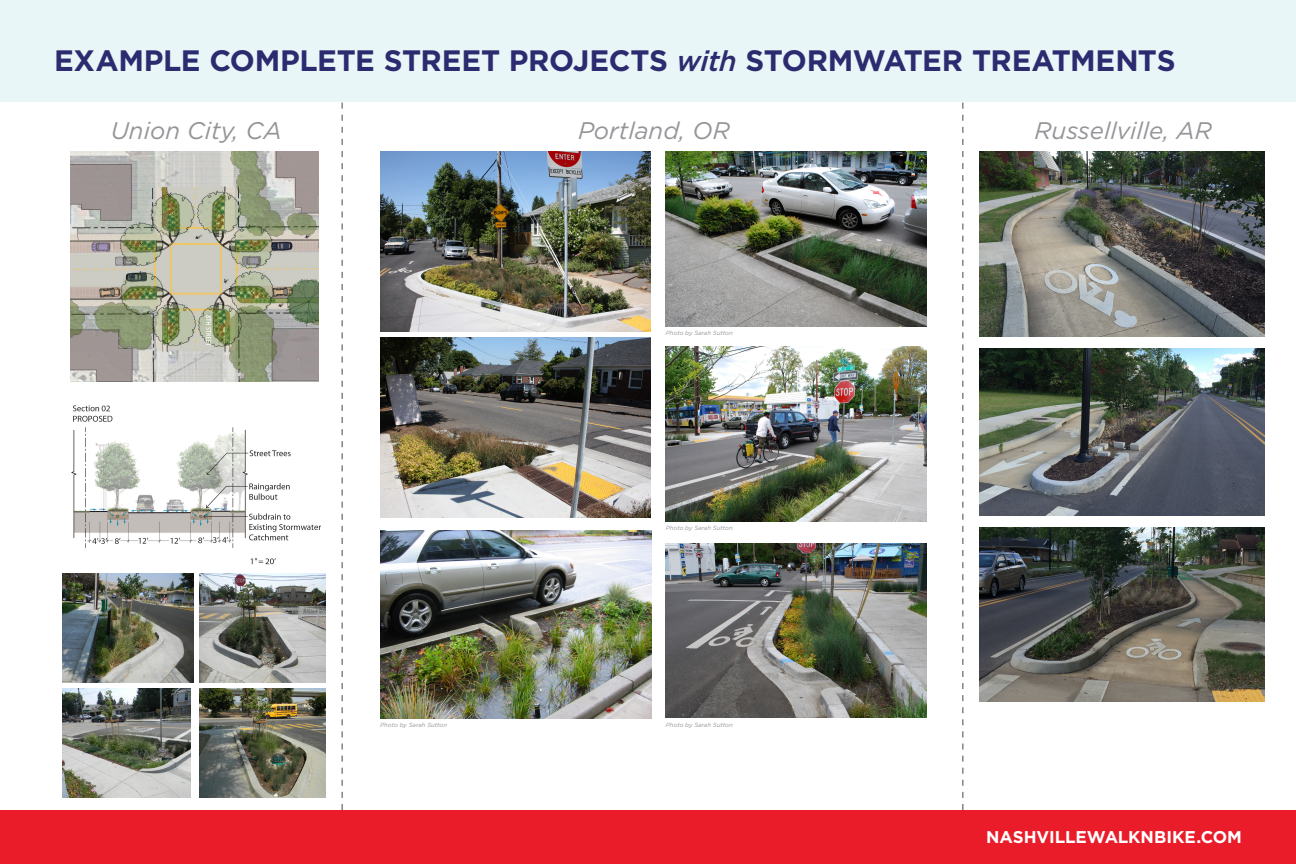
<style>
.page{position:relative;width:1296px;height:864px;background:#fff}
.page>*{position:absolute;margin:0;border:0;box-sizing:border-box;transform-origin:0 0}
.t1{font:700 29.5px "Gotham";letter-spacing:-.015em;color:#2d2b70}
.t2{font:italic 24px "Gotham";color:#939598}
.t3{font:700 17px "Gotham";letter-spacing:-.005em;color:#fff}
.t4{font:italic 6px "Gotham";color:#939598}
.s1{font-weight:500;font-style:italic;font-size:28.5px}
</style>
<div class="page">
<div style="left:0;top:0;width:1296px;height:102px;background:#e9f6f8"></div>
<div style="left:0;top:810px;width:1296px;height:54px;background:#ea1c2a"></div>
<svg style="left:342px;top:103px;width:1px;height:707px"></svg>
<svg style="left:962px;top:103px;width:1px;height:707px"></svg>
<img style="left:70px;top:152px;width:249px;height:229px">
<img style="left:71px;top:405px;width:250px;height:172px">
<img style="left:200px;top:573px;width:126px;height:109px">
<img style="left:62px;top:688px;width:129px;height:109px">
<img style="left:200px;top:688px;width:126px;height:109px">
<img style="left:62px;top:573px;width:131px;height:109px">
<img style="left:380px;top:530px;width:272px;height:188px">
<img style="left:666px;top:152px;width:261px;height:175px">
<img style="left:666px;top:346px;width:261px;height:175px">
<img style="left:666px;top:543px;width:261px;height:175px">
<img style="left:380px;top:152px;width:270px;height:180px">
<img style="left:380px;top:337px;width:270px;height:180px">
<img style="left:979px;top:348px;width:286px;height:167px">
<img style="left:979px;top:152px;width:286px;height:184px">
<img style="left:979px;top:527px;width:286px;height:174px">
<p class="t1" style="left:54px;top:41px;width:1123px">EXAMPLE COMPLETE STREET PROJECTS <span class="s1">with</span> STORMWATER TREATMENTS</p>
<p class="t2" style="left:111px;top:115px;width:173px">Union City, CA</p>
<p class="t2" style="left:578px;top:115px;width:153px">Portland, OR</p>
<p class="t4" style="left:666px;top:329px;width:68px">Photo by Sarah Sutton</p>
<p class="t4" style="left:666px;top:524px;width:68px">Photo by Sarah Sutton</p>
<p class="t4" style="left:380px;top:721px;width:68px">Photo by Sarah Sutton</p>
<p class="t4" style="left:666px;top:721px;width:68px">Photo by Sarah Sutton</p>
<p class="t2" style="left:1034px;top:115px;width:179px">Russellville, AR</p>
<p class="t3" style="left:986px;top:826px;width:257px">NASHVILLEWALKNBIKE.COM</p>
</div>
